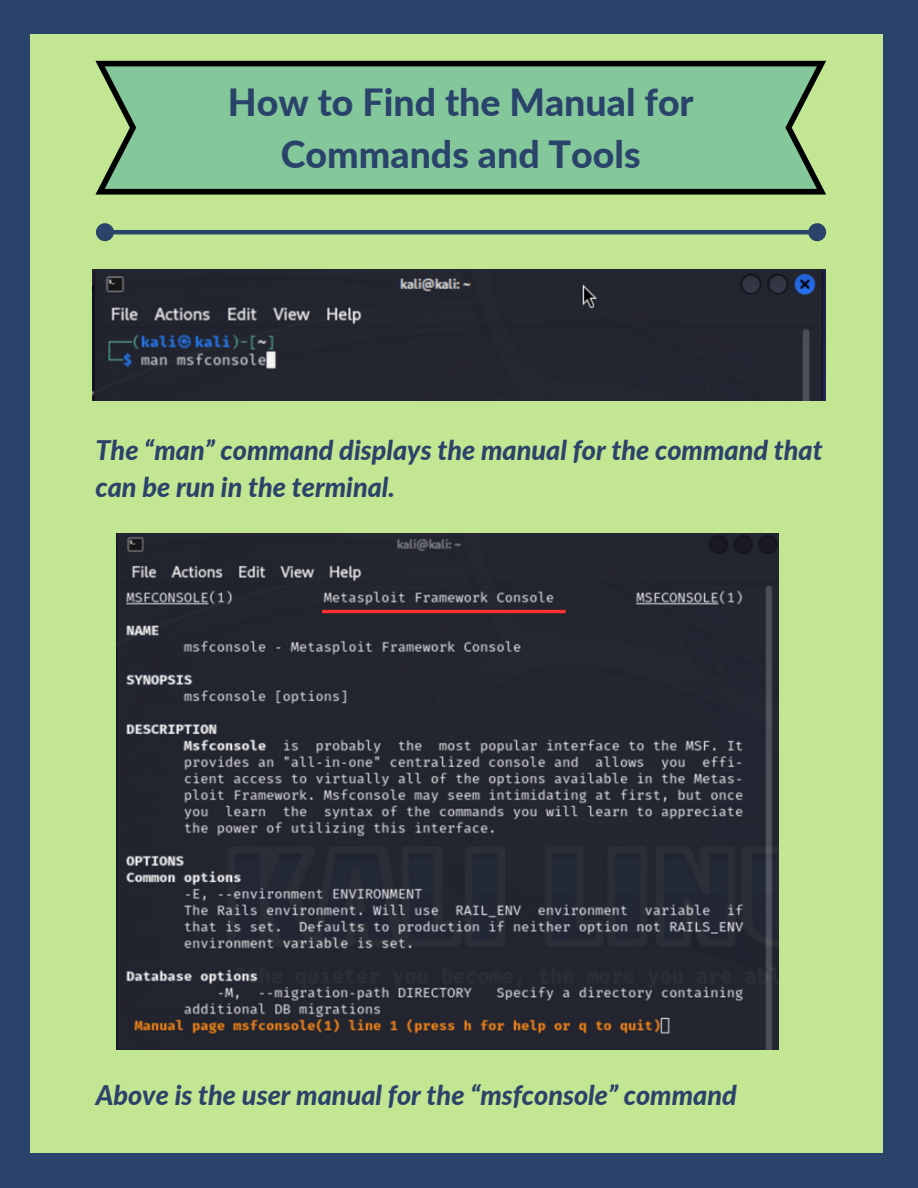
<style>
.page{position:relative;width:918px;height:1188px;background:#2a436a}
.page>*{position:absolute;margin:0;border:0;box-sizing:border-box;transform-origin:0 0}
.t1{font:800 37.5px/51.8px "Lato";color:#2a436a;text-align:center}
.t2{font:italic 800 27px/37.2px "Lato";color:#2a436a}
.t3{font:italic 24px "Lato";color:#2a436a}
</style>
<div class="page">
<div style="left:30px;top:34px;width:852px;height:1119px;background:#c3e692"></div>
<svg style="left:95px;top:61px;width:731px;height:134px;background:#7ab48a"></svg>
<hr style="left:113px;top:230px;width:696px;height:4px;background:#2a436a">
<div style="left:98px;top:225px;width:14px;height:14px;background:#2a436a;border-radius:50%"></div>
<div style="left:96px;top:223px;width:18px;height:18px;border:4px solid #2a436a;border-radius:50%"></div>
<div style="left:810px;top:225px;width:14px;height:14px;background:#2a436a;border-radius:50%"></div>
<div style="left:808px;top:223px;width:18px;height:18px;border:4px solid #2a436a;border-radius:50%"></div>
<img style="left:93px;top:269px;width:732px;height:132px">
<img style="left:117px;top:534px;width:661px;height:515px">
<hr style="left:322px;top:610px;width:244px;height:3px;background:#ff3131">
<p class="t1" style="left:228px;top:76px;width:467px">How to Find the Manual for<br>Commands and Tools</p>
<p class="t2" style="left:95px;top:431px;width:729px">The “man” command displays the manual for the command that can be run in the terminal.</p>
<p class="t2" style="left:96px;top:1076px;width:643px">Above is the user manual for the “msfconsole” command</p>
<p class="t3" style="left:219px;top:1087px;width:439px">This is where you will write your commands!</p>
</div>
